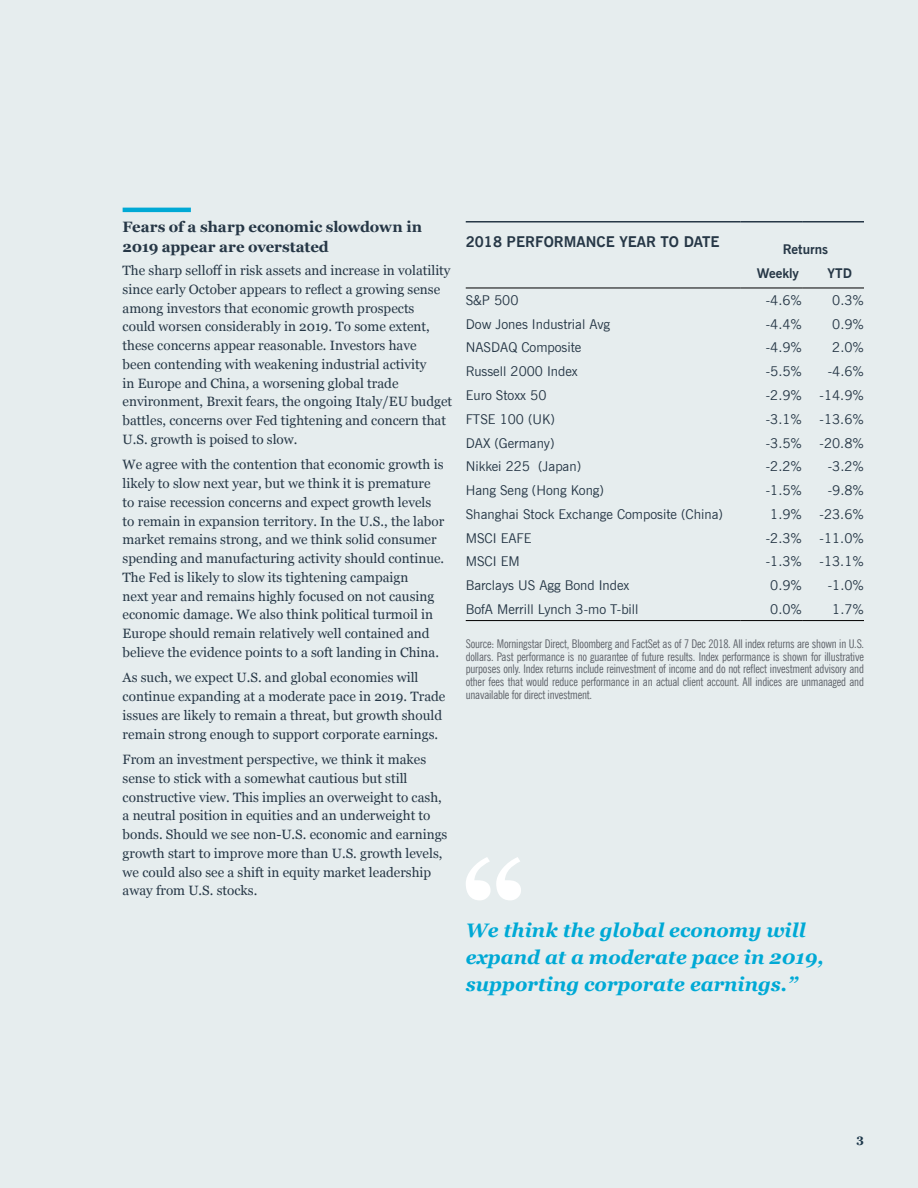
<style>
.page{position:relative;width:918px;height:1188px;background:#e6edee}
.page>*{position:absolute;margin:0;border:0;box-sizing:border-box;transform-origin:0 0}
.t1{font:italic 700 19.5px/27px "Georgia";color:#00a9d5}
.Subhead_w_Rule{font:700 15px/19.5px "Georgia";letter-spacing:-.005em;color:#263746}
.Head_Row_Center{font:700 15px "News Gothic BT";color:#263746}
.Body{font:13.5px/18.8px "Georgia";color:#263746}
.Intro_Copy{font:13.5px "News Gothic BT";color:#263746}
.Intro_Copy-2{font:700 13.5px "News Gothic BT";color:#263746}
._8_pt_disclosure_jus{font:condensed 12px/12.8px "News Gothic BT";letter-spacing:-.015em;color:#5f636a;text-align:justify}
.t2{font:700 12px "Georgia";color:#1e384b}
</style>
<div class="page">
<hr style="left:123px;top:208px;width:68px;height:4px;background:#00a9d5">
<svg style="left:466px;top:857px;width:55px;height:43px"></svg>
<hr style="left:466px;top:620px;width:274px;height:1px;background:#000">
<hr style="left:740px;top:620px;width:62px;height:1px;background:#000">
<hr style="left:802px;top:620px;width:62px;height:1px;background:#000">
<hr style="left:466px;top:221px;width:274px;height:2px;background:#263746">
<hr style="left:740px;top:221px;width:62px;height:2px;background:#263746">
<hr style="left:802px;top:221px;width:62px;height:2px;background:#263746">
<hr style="left:466px;top:288px;width:274px;height:1px;background:#000">
<hr style="left:740px;top:288px;width:62px;height:1px;background:#000">
<hr style="left:802px;top:288px;width:62px;height:1px;background:#000">
<p class="Subhead_w_Rule" style="left:123px;top:217px;width:301px">Fears of a sharp economic slowdown in<br>2019 appear are overstated</p>
<p class="Body" style="left:123px;top:261px;width:331px">The sharp selloff in risk assets and increase in volatility since early October appears to reflect a growing sense among investors that economic growth prospects<br>could worsen considerably in 2019. To some extent, these concerns appear reasonable. Investors have<br>been contending with weakening industrial activity<br>in Europe and China, a worsening global trade environment, Brexit fears, the ongoing Italy/EU budget battles, concerns over Fed tightening and concern that U.S. growth is poised to slow.</p>
<p class="Body" style="left:123px;top:455px;width:323px">We agree with the contention that economic growth is likely to slow next year, but we think it is premature to raise recession concerns and expect growth levels to remain in expansion territory. In the U.S., the labor market remains strong, and we think solid consumer spending and manufacturing activity should continue.<br>The Fed is likely to slow its tightening campaign<br>next year and remains highly focused on not causing economic damage. We also think political turmoil in Europe should remain relatively well contained and believe the evidence points to a soft landing in China.</p>
<p class="Body" style="left:123px;top:668px;width:324px">As such, we expect U.S. and global economies will continue expanding at a moderate pace in 2019. Trade issues are likely to remain a threat, but growth should remain strong enough to support corporate earnings.</p>
<p class="Body" style="left:123px;top:750px;width:326px">From an investment perspective, we think it makes sense to stick with a somewhat cautious but still constructive view. This implies an overweight to cash, a neutral position in equities and an underweight to bonds. Should we see non-U.S. economic and earnings growth start to improve more than U.S. growth levels, we could also see a shift in equity market leadership away from U.S. stocks.</p>
<p class="Head_Row_Center" style="left:466px;top:233px;width:255px">2018 PERFORMANCE YEAR TO DATE</p>
<p class="Intro_Copy-2" style="left:783px;top:241px;width:47px">Returns</p>
<p class="Intro_Copy-2" style="left:757px;top:265px;width:44px">Weekly</p>
<p class="Intro_Copy-2" style="left:828px;top:265px;width:26px">YTD</p>
<p class="Intro_Copy" style="left:466px;top:292px;width:54px">S&amp;P 500</p>
<p class="Intro_Copy" style="left:766px;top:292px;width:38px">-4.6%</p>
<p class="Intro_Copy" style="left:832px;top:292px;width:33px">0.3%</p>
<p class="Intro_Copy" style="left:466px;top:316px;width:146px">Dow Jones Industrial Avg</p>
<p class="Intro_Copy" style="left:766px;top:316px;width:38px">-4.4%</p>
<p class="Intro_Copy" style="left:832px;top:316px;width:33px">0.9%</p>
<p class="Intro_Copy" style="left:466px;top:340px;width:117px">NASDAQ Composite</p>
<p class="Intro_Copy" style="left:766px;top:340px;width:38px">-4.9%</p>
<p class="Intro_Copy" style="left:832px;top:340px;width:33px">2.0%</p>
<p class="Intro_Copy" style="left:466px;top:363px;width:114px">Russell 2000 Index</p>
<p class="Intro_Copy" style="left:766px;top:363px;width:38px">-5.5%</p>
<p class="Intro_Copy" style="left:828px;top:363px;width:38px">-4.6%</p>
<p class="Intro_Copy" style="left:466px;top:387px;width:82px">Euro Stoxx 50</p>
<p class="Intro_Copy" style="left:766px;top:387px;width:38px">-2.9%</p>
<p class="Intro_Copy" style="left:820px;top:387px;width:46px">-14.9%</p>
<p class="Intro_Copy" style="left:466px;top:411px;width:91px">FTSE 100 (UK)</p>
<p class="Intro_Copy" style="left:766px;top:411px;width:38px">-3.1%</p>
<p class="Intro_Copy" style="left:820px;top:411px;width:46px">-13.6%</p>
<p class="Intro_Copy" style="left:466px;top:435px;width:90px">DAX (Germany)</p>
<p class="Intro_Copy" style="left:766px;top:435px;width:38px">-3.5%</p>
<p class="Intro_Copy" style="left:820px;top:435px;width:46px">-20.8%</p>
<p class="Intro_Copy" style="left:466px;top:458px;width:117px">Nikkei 225 (Japan)</p>
<p class="Intro_Copy" style="left:766px;top:458px;width:38px">-2.2%</p>
<p class="Intro_Copy" style="left:828px;top:458px;width:38px">-3.2%</p>
<p class="Intro_Copy" style="left:466px;top:482px;width:140px">Hang Seng (Hong Kong)</p>
<p class="Intro_Copy" style="left:766px;top:482px;width:38px">-1.5%</p>
<p class="Intro_Copy" style="left:828px;top:482px;width:38px">-9.8%</p>
<p class="Intro_Copy" style="left:466px;top:506px;width:259px">Shanghai Stock Exchange Composite (China)</p>
<p class="Intro_Copy" style="left:770px;top:506px;width:33px">1.9%</p>
<p class="Intro_Copy" style="left:820px;top:506px;width:46px">-23.6%</p>
<p class="Intro_Copy" style="left:466px;top:530px;width:67px">MSCI EAFE</p>
<p class="Intro_Copy" style="left:766px;top:530px;width:38px">-2.3%</p>
<p class="Intro_Copy" style="left:820px;top:530px;width:46px">-11.0%</p>
<p class="Intro_Copy" style="left:466px;top:553px;width:55px">MSCI EM</p>
<p class="Intro_Copy" style="left:766px;top:553px;width:38px">-1.3%</p>
<p class="Intro_Copy" style="left:820px;top:553px;width:46px">-13.1%</p>
<p class="Intro_Copy" style="left:466px;top:577px;width:165px">Barclays US Agg Bond Index</p>
<p class="Intro_Copy" style="left:770px;top:577px;width:33px">0.9%</p>
<p class="Intro_Copy" style="left:828px;top:577px;width:38px">-1.0%</p>
<p class="Intro_Copy" style="left:466px;top:601px;width:174px">BofA Merrill Lynch 3-mo T-bill</p>
<p class="Intro_Copy" style="left:770px;top:601px;width:33px">0.0%</p>
<p class="Intro_Copy" style="left:832px;top:601px;width:33px">1.7%</p>
<p class="_8_pt_disclosure_jus" style="left:466px;top:637px;width:400px">Source: Morningstar Direct, Bloomberg and FactSet as of 7 Dec 2018. All index returns are shown in U.S. dollars. Past performance is no guarantee of future results. Index performance is shown for illustrative purposes only. Index returns include reinvestment of income and do not reflect investment advisory and other fees that would reduce performance in an actual client account. All indices are unmanaged and unavailable for direct investment.</p>
<p class="t1" style="left:466px;top:915px;width:360px">We think the global economy will expand at a moderate pace in 2019, supporting corporate earnings.”</p>
<p class="t2" style="left:857px;top:1130px;width:9px">3</p>
</div>
